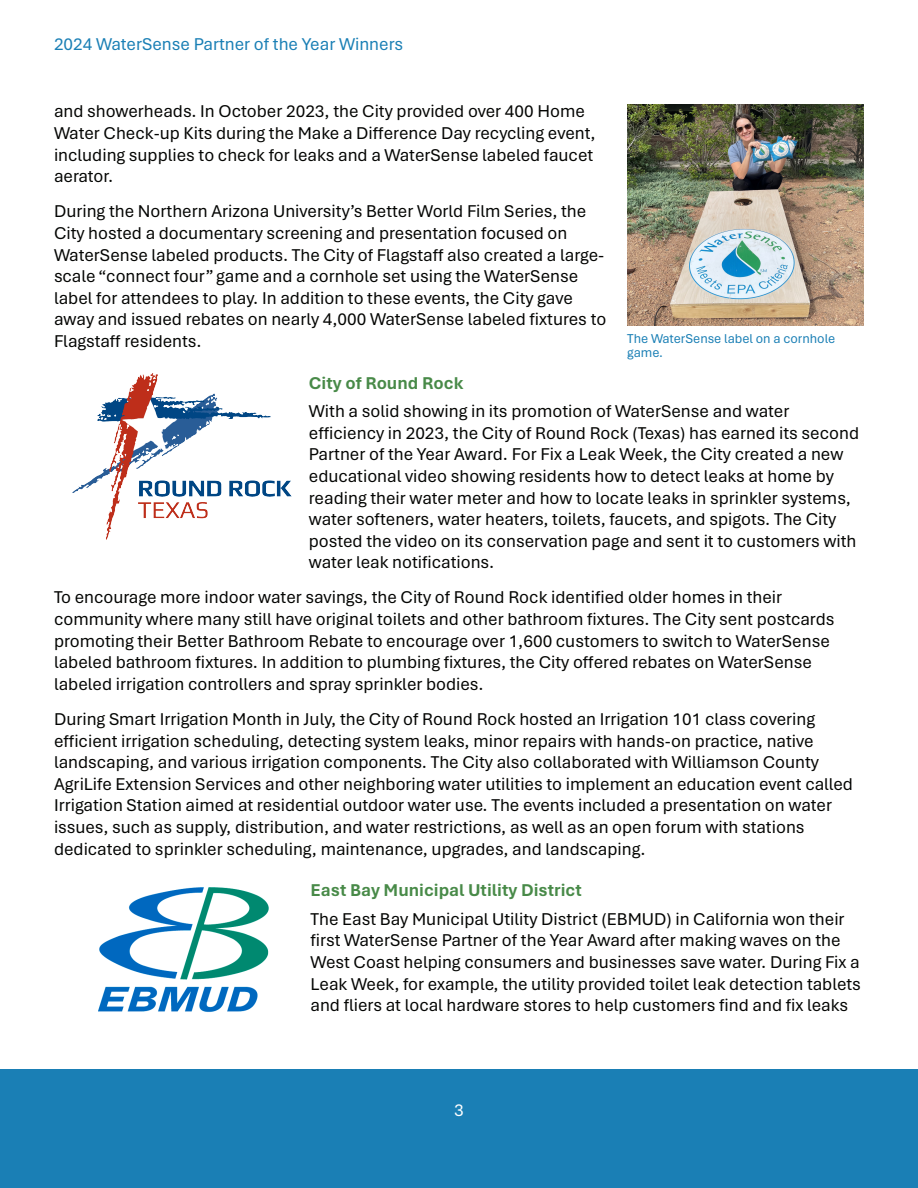
<style>
.page{position:relative;width:918px;height:1188px;background:#fff}
.page>*{position:absolute;margin:0;border:0;box-sizing:border-box;transform-origin:0 0}
.t1{font:18px/21.6px "Aptos";color:#040503}
.t2{font:700 18px "Aptos";color:#488a48}
.t3{font:18px "Aptos";color:#1a7fb5}
.t4{font:18px "Aptos";color:#fff}
.t5{font:13.5px/13.5px "Aptos";color:#1a7fb5}
</style>
<div class="page">
<div style="left:0;top:1069px;width:918px;height:119px;background:#1a7fb5"></div>
<img style="left:73px;top:373px;width:219px;height:167px">
<img style="left:627px;top:104px;width:237px;height:222px">
<img style="left:98px;top:887px;width:171px;height:125px">
<p class="t3" style="left:54px;top:32px;width:351px">2024 WaterSense Partner of the Year Winners</p>
<p class="t1" style="left:54px;top:100px;width:543px">and showerheads. In October 2023, the City provided over 400 Home Water Check-up Kits during the Make a Difference Day recycling event, including supplies to check for leaks and a WaterSense labeled faucet aerator.</p>
<p class="t1" style="left:54px;top:200px;width:554px">During the Northern Arizona University’s Better World Film Series, the City hosted a documentary screening and presentation focused on WaterSense labeled products. The City of Flagstaff also created a large&shy;scale “connect four” game and a cornhole set using the WaterSense label for attendees to play. In addition to these events, the City gave away and issued rebates on nearly 4,000 WaterSense labeled fixtures to Flagstaff residents.</p>
<p class="t2" style="left:309px;top:371px;width:156px">City of Round Rock</p>
<p class="t1" style="left:309px;top:400px;width:552px">With a solid showing in its promotion of WaterSense and water efficiency in 2023, the City of Round Rock (Texas) has earned its second Partner of the Year Award. For Fix a Leak Week, the City created a new educational video showing residents how to detect leaks at home by reading their water meter and how to locate leaks in sprinkler systems, water softeners, water heaters, toilets, faucets, and spigots. The City posted the video on its conservation page and sent it to customers with water leak notifications.</p>
<p class="t1" style="left:54px;top:586px;width:782px">To encourage more indoor water savings, the City of Round Rock identified older homes in their community where many still have original toilets and other bathroom fixtures. The City sent postcards promoting their Better Bathroom Rebate to encourage over 1,600 customers to switch to WaterSense labeled bathroom fixtures. In addition to plumbing fixtures, the City offered rebates on WaterSense labeled irrigation controllers and spray sprinkler bodies.</p>
<p class="t1" style="left:54px;top:707px;width:801px">During Smart Irrigation Month in July, the City of Round Rock hosted an Irrigation 101 class covering efficient irrigation scheduling, detecting system leaks, minor repairs with hands-on practice, native landscaping, and various irrigation components. The City also collaborated with Williamson County AgriLife Extension Services and other neighboring water utilities to implement an education event called Irrigation Station aimed at residential outdoor water use. The events included a presentation on water issues, such as supply, distribution, and water restrictions, as well as an open forum with stations dedicated to sprinkler scheduling, maintenance, upgrades, and landscaping.</p>
<p class="t2" style="left:310px;top:878px;width:273px">East Bay Municipal Utility District</p>
<p class="t1" style="left:310px;top:907px;width:552px">The East Bay Municipal Utility District (EBMUD) in California won their first WaterSense Partner of the Year Award after making waves on the West Coast helping consumers and businesses save water. During Fix a Leak Week, for example, the utility provided toilet leak detection tablets and fliers at local hardware stores to help customers find and fix leaks</p>
<p class="t5" style="left:627px;top:332px;width:210px">The WaterSense label on a cornhole game.</p>
<p class="t4" style="left:454px;top:1098px;width:11px">3</p>
</div>
